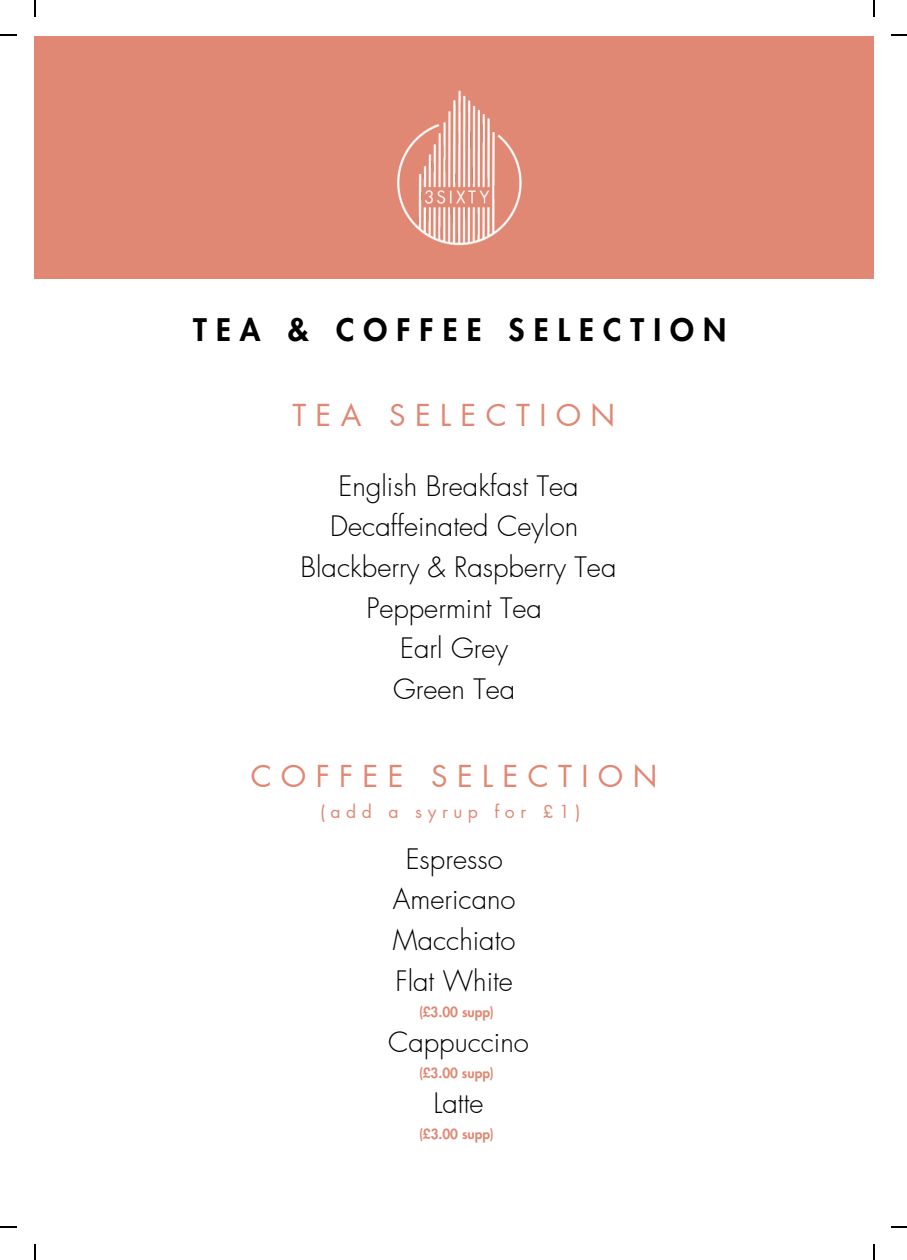
<style>
.page{position:relative;width:907px;height:1260px;background:#fff}
.page>*{position:absolute;margin:0;border:0;box-sizing:border-box;transform-origin:0 0}
.t1{font:800 30.4px "Futura LT Pro";letter-spacing:.3em;color:#000}
.t2{font:29.6px "Futura LT Pro";letter-spacing:.315em;color:#e08874}
.t3{font:300 27.6px/40.6px "Futura LT Pro";color:#000;text-align:center}
.t4{font:17.6px "Futura LT Pro";letter-spacing:.315em;color:#e08874}
.t5{font:800 13.6px "Futura LT Pro";color:#e08874}
</style>
<div class="page">
<div style="left:35px;top:36px;width:838px;height:242px;background:#e08874"></div>
<img style="left:397px;top:90px;width:125px;height:156px">
<svg style="left:35px;top:0;width:1px;height:16px"></svg>
<svg style="left:0;top:34px;width:17px;height:2px"></svg>
<svg style="left:873px;top:0;width:2px;height:16px"></svg>
<svg style="left:891px;top:34px;width:16px;height:2px"></svg>
<svg style="left:35px;top:1244px;width:1px;height:15px"></svg>
<svg style="left:0;top:1226px;width:17px;height:1px"></svg>
<svg style="left:873px;top:1244px;width:2px;height:15px"></svg>
<svg style="left:891px;top:1226px;width:16px;height:1px"></svg>
<p class="t1" style="left:193px;top:306px;width:534px">TEA &amp; COFFEE SELECTION</p>
<p class="t2" style="left:292px;top:394px;width:324px">TEA SELECTION</p>
<p class="t3" style="left:300px;top:465px;width:317px">English Breakfast Tea<br>Decaffeinated Ceylon<br>Blackberry &amp; Raspberry Tea<br>Peppermint Tea<br>Earl Grey<br>Green Tea</p>
<p class="t2" style="left:250px;top:756px;width:408px">COFFEE SELECTION</p>
<p class="t4" style="left:320px;top:799px;width:262px">(add a syrup for £1)</p>
<p class="t3" style="left:393px;top:838px;width:124px">Espresso<br>Americano<br>Macchiato<br>Flat White</p>
<p class="t5" style="left:419px;top:1000px;width:76px">(£3.00 supp)</p>
<p class="t3" style="left:388px;top:1021px;width:142px">Cappuccino</p>
<p class="t5" style="left:419px;top:1061px;width:76px">(£3.00 supp)</p>
<p class="t3" style="left:433px;top:1082px;width:51px">Latte</p>
<p class="t5" style="left:419px;top:1122px;width:76px">(£3.00 supp)</p>
</div>
